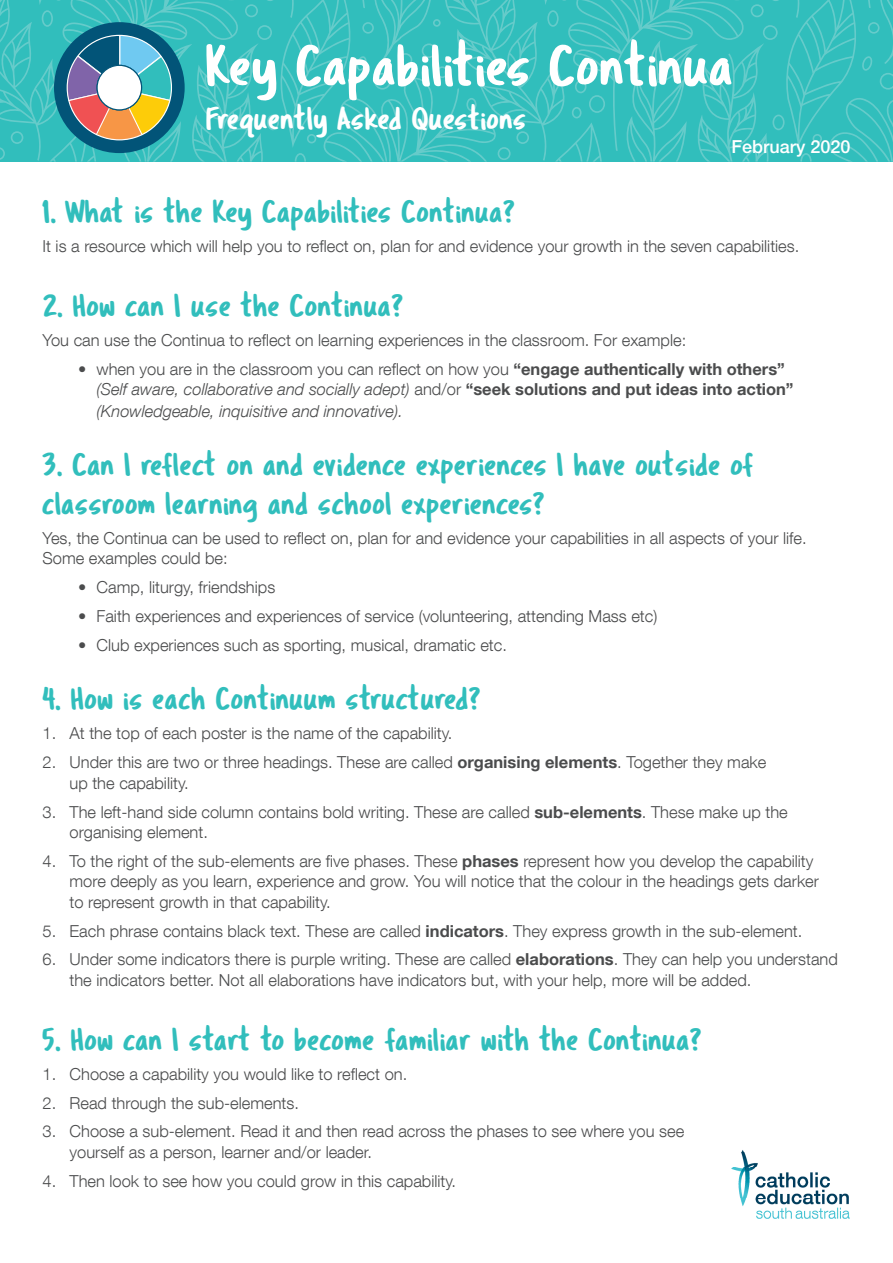
<style>
.page{position:relative;width:893px;height:1263px;background:#fff}
.page>*{position:absolute;margin:0;border:0;box-sizing:border-box;transform-origin:0 0}
.t1{font:60px "Tragic Marker";color:#fff}
.t2{font:33px/39.2px "Tragic Marker";color:#31bebc}
.t3{font:33px "Tragic Marker";color:#fff}
.t4{font:500 18px "Helvetica Neue LT Std";color:#fff}
.t5{font:300 16.5px/20.4px "Helvetica Neue LT Com";color:#4b4c4d}
.t6{font:italic 300 16.5px/21px "Helvetica Neue LT Com";color:#4b4c4d}
.s1{font-style:normal}
.s2{font-weight:700;font-style:normal}
.s3{font-weight:700}
</style>
<div class="page">
<svg style="left:0;top:0;width:893px;height:162px;background:#3cbab9"></svg>
<div style="left:97px;top:65px;width:45px;height:45px;background:#fff;border-radius:50%"></div>
<div style="left:97px;top:65px;width:45px;height:45px;border:1px solid #025478;border-radius:50%"></div>
<img style="left:731px;top:1150px;width:119px;height:69px">
<p class="t1" style="left:206px;top:29px;width:529px">Key Capabilities Continua</p>
<p class="t3" style="left:206px;top:98px;width:322px">Frequently Asked Questions</p>
<p class="t4" style="left:731px;top:136px;width:121px">February 2020</p>
<p class="t2" style="left:43px;top:191px;width:475px">1. What is the Key Capabilities Continua?</p>
<p class="t5" style="left:43px;top:235px;width:758px">It is a resource which will help you to reflect on, plan for and evidence your growth in the seven capabilities.</p>
<p class="t2" style="left:43px;top:285px;width:363px">2. How can I use the Continua?</p>
<p class="t5" style="left:43px;top:329px;width:645px">You can use the Continua to reflect on learning experiences in the classroom. For example:</p>
<p class="t6" style="left:97px;top:358px;width:699px;text-indent:-18px"><span class="s1">• when you are in the classroom you can reflect on how you</span> <span class="s2">“engage authentically with others” </span>(Self aware, collaborative and socially adept) <span class="s1">and/or</span> <span class="s2">“seek solutions and put ideas into action” </span>(Knowledgeable, inquisitive and innovative).</p>
<p class="t2" style="left:43px;top:444px;width:713px">3. Can I reflect on and evidence experiences I have outside of classroom learning and school experiences?</p>
<p class="t5" style="left:43px;top:527px;width:766px">Yes, the Continua can be used to reflect on, plan for and evidence your capabilities in all aspects of your life.<br>Some examples could be:</p>
<p class="t5" style="left:78px;top:577px;width:199px">• Camp, liturgy, friendships</p>
<p class="t5" style="left:78px;top:606px;width:581px">• Faith experiences and experiences of service (volunteering, attending Mass etc)</p>
<p class="t5" style="left:78px;top:635px;width:430px">• Club experiences such as sporting, musical, dramatic etc.</p>
<p class="t2" style="left:43px;top:679px;width:440px">4. How is each Continuum structured?</p>
<p class="t5" style="left:43px;top:723px;width:411px">1. At the top of each poster is the name of the capability.</p>
<p class="t5" style="left:70px;top:752px;width:698px;text-indent:-27px">2. Under this are two or three headings. These are called <span class="s3">organising elements</span>. Together they make up the capability.</p>
<p class="t5" style="left:70px;top:801px;width:720px;text-indent:-27px">3. The left-hand side column contains bold writing. These are called <span class="s3">sub-elements</span>. These make up the organising element.</p>
<p class="t5" style="left:70px;top:850px;width:751px;text-indent:-27px">4. To the right of the sub-elements are five phases. These <span class="s3">phases</span> represent how you develop the capability more deeply as you learn, experience and grow. You will notice that the colour in the headings gets darker to represent growth in that capability.</p>
<p class="t5" style="left:43px;top:920px;width:761px">5. Each phrase contains black text. These are called <span class="s3">indicators</span>. They express growth in the sub-element.</p>
<p class="t5" style="left:70px;top:949px;width:770px;text-indent:-27px">6. Under some indicators there is purple writing. These are called <span class="s3">elaborations</span>. They can help you understand the indicators better. Not all elaborations have indicators but, with your help, more will be added.</p>
<p class="t2" style="left:43px;top:1019px;width:661px">5. How can I start to become familiar with the Continua?</p>
<p class="t5" style="left:43px;top:1063px;width:366px">1. Choose a capability you would like to reflect on.</p>
<p class="t5" style="left:43px;top:1092px;width:258px">2. Read through the sub-elements.</p>
<p class="t5" style="left:70px;top:1121px;width:616px;text-indent:-27px">3. Choose a sub-element. Read it and then read across the phases to see where you see yourself as a person, learner and/or leader.</p>
<p class="t5" style="left:43px;top:1170px;width:415px">4. Then look to see how you could grow in this capability.</p>
</div>
